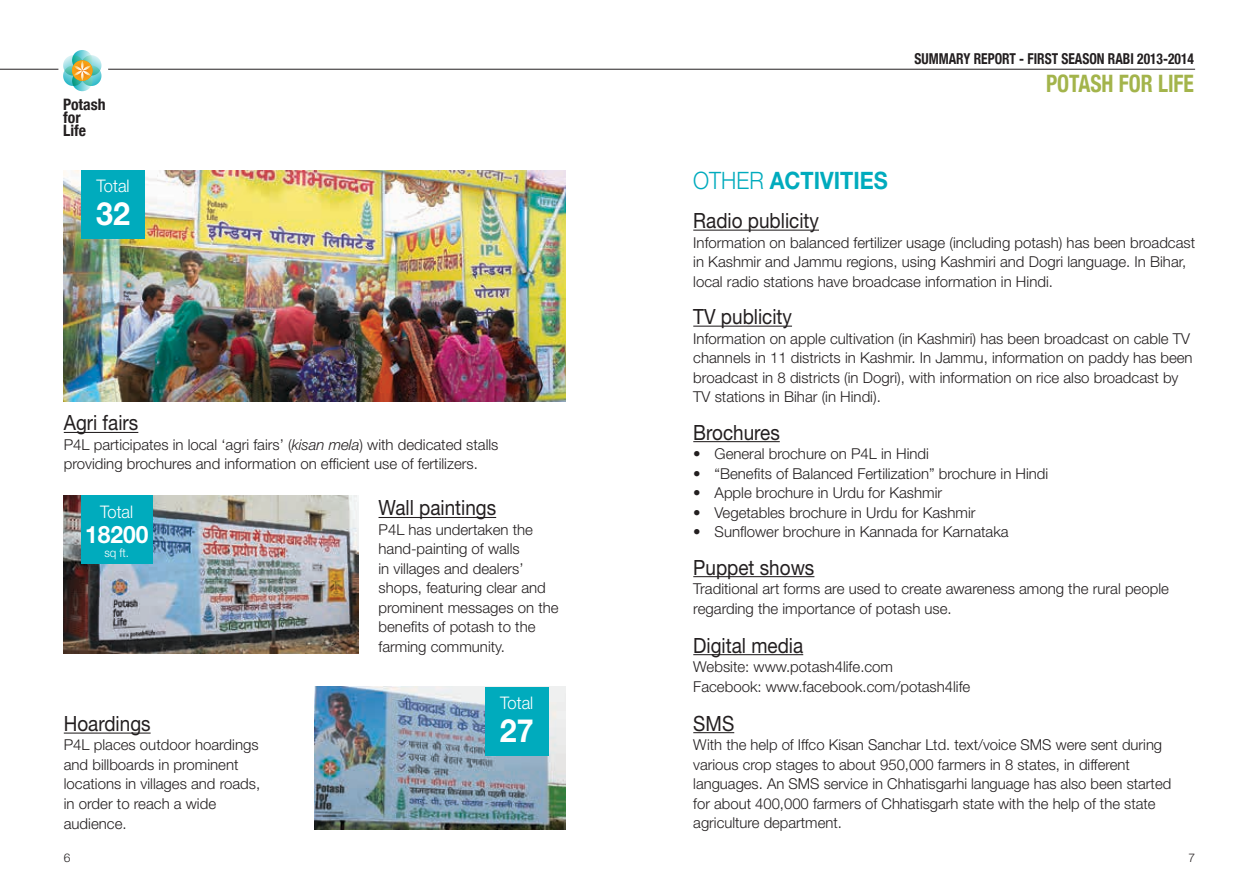
<style>
.page{position:relative;width:1259px;height:893px;background:#fff}
.page>*{position:absolute;margin:0;border:0;box-sizing:border-box;transform-origin:0 0}
.t1{font:700 32.1px "Helvetica Neue";color:#fff;scale:.95 1}
.t2{font:700 24px "Helvetica Neue";color:#00abbd;scale:.9 1}
.t3{font:700 condensed 24px "Helvetica Neue";color:#a3b44b;scale:.9 1}
.t4{font:700 24px "Helvetica Neue";color:#fff;scale:.95 1}
.t5{font:21px "Helvetica Neue";color:#231f20;scale:.9 1}
.t6{font:300 17.4px "Helvetica Neue";color:#fff;scale:.95 1}
.t7{font:700 condensed 15.75px/13px "Helvetica Neue";color:#231f20}
.t8{font:300 15px/19.5px "Helvetica Neue";color:#231f20}
.t9{font:700 condensed 15px "Helvetica Neue";color:#231f20;scale:.9 1}
.t10{font:300 12px "Helvetica Neue";color:#fff;scale:.95 1}
.t11{font:300 12px "Helvetica Neue";color:#231f20}
.s1{font-style:italic}
.s2{font-weight:300}
</style>
<div class="page">
<hr style="left:0;top:69px;width:1195px;height:1px;background:#231f20">
<div style="left:58px;top:45px;width:50px;height:49px;background:#fff;border-radius:50%"></div>
<svg style="left:72px;top:71px;width:20px;height:20px"></svg>
<svg style="left:72px;top:50px;width:20px;height:20px"></svg>
<svg style="left:63px;top:54px;width:39px;height:33px"></svg>
<hr style="left:64px;top:432px;width:74px;height:1px;background:#231f20">
<hr style="left:693px;top:230px;width:126px;height:1px;background:#231f20">
<hr style="left:693px;top:326px;width:99px;height:1px;background:#231f20">
<hr style="left:693px;top:441px;width:87px;height:1px;background:#231f20">
<hr style="left:693px;top:576px;width:121px;height:1px;background:#231f20">
<hr style="left:693px;top:654px;width:110px;height:1px;background:#231f20">
<hr style="left:693px;top:732px;width:41px;height:1px;background:#231f20">
<img style="left:64px;top:170px;width:502px;height:232px">
<img style="left:64px;top:495px;width:294px;height:159px">
<img style="left:315px;top:687px;width:251px;height:142px">
<hr style="left:378px;top:517px;width:118px;height:1px;background:#231f20">
<div style="left:81px;top:170px;width:64px;height:69px;background:#00abbd"></div>
<div style="left:81px;top:495px;width:71px;height:69px;background:#00abbd"></div>
<div style="left:485px;top:687px;width:64px;height:69px;background:#00abbd"></div>
<hr style="left:64px;top:732px;width:87px;height:2px;background:#231f20">
<p class="t7" style="left:63px;top:96px;width:44px">Potash for<br>Life</p>
<p class="t6" style="left:97px;top:175px;width:36px">Total</p>
<h1 class="t1" style="left:96px;top:194px;width:37px">32</h1>
<h3 class="t5" style="left:64px;top:410px;width:84px">Agri fairs</h3>
<p class="t8" style="left:64px;top:434px;width:436px">P4L participates in local ‘agri fairs’ (<span class="s1">kisan mela</span>) with dedicated stalls providing brochures and information on efficient use of fertilizers.</p>
<p class="t6" style="left:100px;top:501px;width:36px">Total</p>
<h2 class="t4" style="left:85px;top:520px;width:68px">18200</h2>
<p class="t10" style="left:104px;top:545px;width:27px">sq ft.</p>
<h3 class="t5" style="left:64px;top:711px;width:98px">Hoardings</h3>
<p class="t8" style="left:64px;top:735px;width:198px">P4L places outdoor hoardings and billboards in prominent locations in villages and roads, in order to reach a wide audience.</p>
<h3 class="t5" style="left:378px;top:495px;width:132px">Wall paintings</h3>
<p class="t8" style="left:378px;top:519px;width:182px">P4L has undertaken the hand-painting of walls<br>in villages and dealers’ shops, featuring clear and prominent messages on the benefits of potash to the farming community.</p>
<p class="t6" style="left:500px;top:692px;width:36px">Total</p>
<h1 class="t1" style="left:500px;top:710px;width:37px">27</h1>
<p class="t9" style="left:914px;top:46px;width:312px">SUMMARY REPORT - FIRST SEASON RABI 2013-2014</p>
<h2 class="t3" style="left:1046px;top:64px;width:166px">POTASH FOR LIFE</h2>
<h2 class="t2" style="left:693px;top:166px;width:217px"><span class="s2">OTHER</span> ACTIVITIES</h2>
<h3 class="t5" style="left:693px;top:208px;width:141px">Radio publicity</h3>
<p class="t8" style="left:693px;top:232px;width:503px">Information on balanced fertilizer usage (including potash) has been broadcast in Kashmir and Jammu regions, using Kashmiri and Dogri language. In Bihar, local radio stations have broadcase information in Hindi.</p>
<h3 class="t5" style="left:693px;top:304px;width:111px">TV publicity</h3>
<p class="t8" style="left:693px;top:328px;width:501px">Information on apple cultivation (in Kashmiri) has been broadcast on cable TV channels in 11 districts in Kashmir. In Jammu, information on paddy has been broadcast in 8 districts (in Dogri), with information on rice also broadcast by TV stations in Bihar (in Hindi).</p>
<h3 class="t5" style="left:693px;top:420px;width:98px">Brochures</h3>
<p class="t8" style="left:693px;top:444px;width:237px">• General brochure on P4L in Hindi</p>
<p class="t8" style="left:693px;top:463px;width:356px">• “Benefits of Balanced Fertilization” brochure in Hindi</p>
<p class="t8" style="left:693px;top:483px;width:250px">• Apple brochure in Urdu for Kashmir</p>
<p class="t8" style="left:693px;top:502px;width:284px">• Vegetables brochure in Urdu for Kashmir</p>
<p class="t8" style="left:693px;top:522px;width:317px">• Sunflower brochure in Kannada for Karnataka</p>
<h3 class="t5" style="left:693px;top:555px;width:136px">Puppet shows</h3>
<p class="t8" style="left:693px;top:579px;width:477px">Traditional art forms are used to create awareness among the rural people regarding the importance of potash use.</p>
<h3 class="t5" style="left:693px;top:633px;width:124px">Digital media</h3>
<p class="t8" style="left:693px;top:657px;width:279px">Website: www.potash4life.com<br>Facebook: www.facebook.com/potash4life</p>
<h3 class="t5" style="left:693px;top:711px;width:47px">SMS</h3>
<p class="t8" style="left:693px;top:735px;width:479px">With the help of Iffco Kisan Sanchar Ltd. text/voice SMS were sent during various crop stages to about 950,000 farmers in 8 states, in different languages. An SMS service in Chhatisgarhi language has also been started for about 400,000 farmers of Chhatisgarh state with the help of the state agriculture department.</p>
<p class="t11" style="left:64px;top:850px;width:8px">6</p>
<p class="t11" style="left:1188px;top:850px;width:8px">7</p>
</div>
